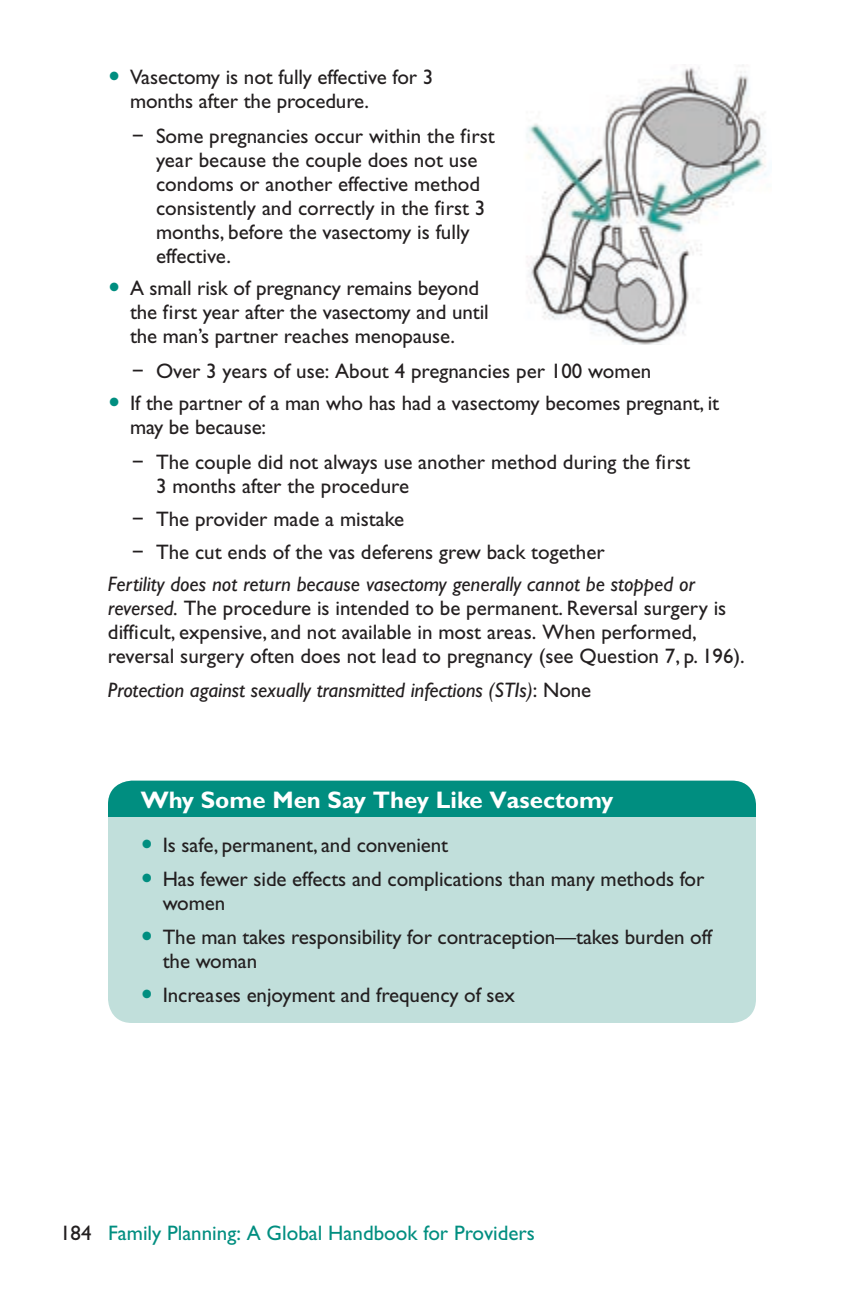
<style>
.page{position:relative;width:864px;height:1296px;background:#fff}
.page>*{position:absolute;margin:0;border:0;box-sizing:border-box;transform-origin:0 0}
.t1{font:700 24px "Gill Sans";color:#fff}
.t2{font:21px/24px "Gill Sans";color:#231f20}
.t3{font:italic 21px "Gill Sans";letter-spacing:-.005em;color:#231f20}
.t4{font:21px "Gill Sans";color:#008e80}
.s1{font-style:italic}
.s2{font-style:normal}
.s3{color:#231f20}
</style>
<div class="page">
<div style="left:108px;top:781px;width:648px;height:242px;background:#c1dfdb;border-radius:24px"></div>
<div style="left:108px;top:781px;width:648px;height:36px;background:#008e80"></div>
<img style="left:526px;top:64px;width:241px;height:281px">
<p class="t2" style="left:130px;top:65px;width:305px">Vasectomy is not fully effective for 3 months after the procedure.</p>
<p class="t2" style="left:156px;top:124px;width:340px;text-indent:-24px">− Some pregnancies occur within the first year because the couple does not use condoms or another effective method consistently and correctly in the first 3 months, before the vasectomy is fully effective.</p>
<p class="t2" style="left:130px;top:276px;width:360px">A small risk of pregnancy remains beyond the first year after the vasectomy and until the man’s partner reaches menopause.</p>
<p class="t2" style="left:130px;top:355px;width:591px;line-height:32px">− Over 3 years of use: About 4 pregnancies per 100 women<br>If the partner of a man who has had a vasectomy becomes pregnant, it</p>
<p class="t2" style="left:130px;top:409px;width:562px;line-height:35px">may be because:<br>− The couple did not always use another method during the first</p>
<p class="t2" style="left:132px;top:469px;width:474px;line-height:33px;text-indent:24px">3 months after the procedure<br>− The provider made a mistake<br>− The cut ends of the vas deferens grew back together</p>
<p class="t2" style="left:108px;top:572px;width:638px"><span class="s1">Fertility does not return because vasectomy generally cannot be stopped or reversed.</span> The procedure is intended to be permanent. Reversal surgery is difficult, expensive, and not available in most areas. When performed, reversal surgery often does not lead to pregnancy (see Question 7, p. 196).</p>
<p class="t3" style="left:108px;top:678px;width:485px">Protection against sexually transmitted infections (STIs)<span class="s2">: None</span></p>
<p class="t1" style="left:141px;top:786px;width:474px">Why Some Men Say They Like Vasectomy</p>
<p class="t2" style="left:163px;top:828px;width:543px;line-height:34px">Is safe, permanent, and convenient<br>Has fewer side effects and complications than many methods for</p>
<p class="t2" style="left:163px;top:886px;width:551px;line-height:34px">women<br>The man takes responsibility for contraception—takes burden off</p>
<p class="t2" style="left:163px;top:944px;width:354px;line-height:34px">the woman<br>Increases enjoyment and frequency of sex</p>
<p class="t4" style="left:60px;top:1221px;width:476px"><span class="s3">184</span> Family Planning: A Global Handbook for Providers</p>
</div>
